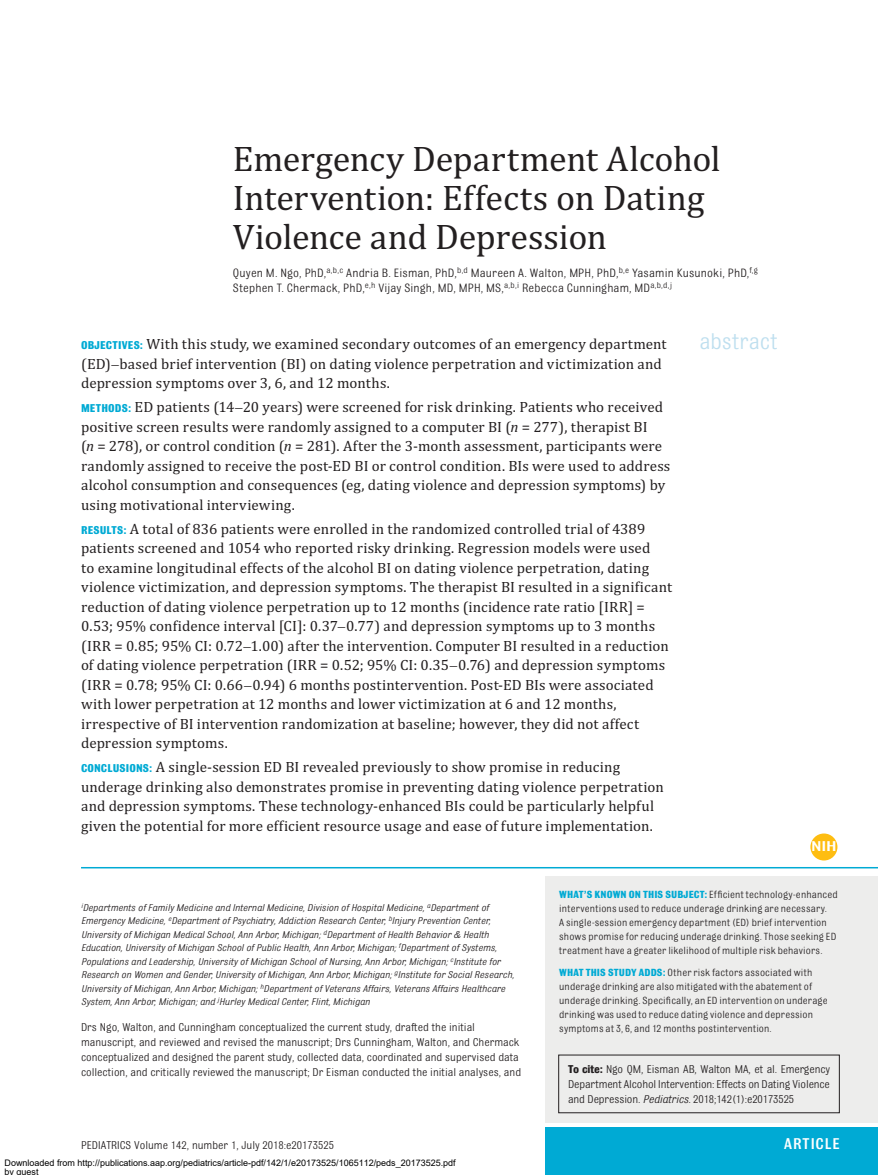
<style>
.page{position:relative;width:878px;height:1175px;background:#fff}
.page>*{position:absolute;margin:0;border:0;box-sizing:border-box;transform-origin:0 0}
.t1{font:36px/39px "Cambria";letter-spacing:-.01em;color:#231f20}
.t2{font:24px "Bulldog Std";color:#bedfef}
.t3{font:16.5px "Bulldog Medium Std";letter-spacing:.055em;color:#fff}
.t4{font:15px/19.5px "Cambria";letter-spacing:.01em;color:#231f20}
.t5{font:15px "Bulldog Medium Std";color:#fff;scale:1.3 1}
.t6{font:12.75px/15px "Bulldog Std";letter-spacing:.01em;color:#231f20}
.t7{font:12px/15px "Bulldog Std";color:#231f20}
.t8{font:10.95px/14px "Bulldog Std";letter-spacing:.015em;color:#231f20}
.t9{font:italic 10.5px/13.5px "Bulldog Std";color:#231f20}
.t10{font:9px/9px "Arial";color:#000}
.s1{font-family:"Bulldog Std";font-weight:700;font-size:12px;color:#00aad4}
.s2{font-family:"STIX General"}
.s3{font-style:italic}
.s4{font-weight:700;color:#00aad4}
.s5{font-weight:700}
</style>
<div class="page">
<div style="left:545px;top:1127px;width:333px;height:47px;background:#00aad4"></div>
<div style="left:810px;top:833px;width:27px;height:27px;background:#febd11;border-radius:50%"></div>
<div style="left:545px;top:876px;width:333px;height:246px;background:#ededec"></div>
<hr style="left:81px;top:867px;width:797px;height:1px;background:#00aad4">
<div style="left:558px;top:1054px;width:281px;height:59px;border:1px solid #231f20"></div>
<h1 class="t1" style="left:233px;top:139px;width:489px">Emergency Department Alcohol<br>Intervention: Effects on Dating<br>Violence and Depression</h1>
<p class="t6" style="left:233px;top:266px;width:526px">Quyen M. Ngo, PhD,<sup>a,b,c</sup> Andria B. Eisman, PhD,<sup>b,d</sup> Maureen A. Walton, MPH, PhD,<sup>b,e</sup> Yasamin Kusunoki, PhD,<sup>f,g<br></sup>Stephen T. Chermack, PhD,<sup>e,h</sup> Vijay Singh, MD, MPH, MS,<sup>a,b,i</sup> Rebecca Cunningham, MD<sup>a,b,d,j</sup></p>
<p class="t4" style="left:81px;top:334px;width:587px"><span class="s1">OBJECTIVES:</span> With this study, we examined secondary outcomes of an emergency department (ED)<span class="s2">–</span>based brief intervention (BI) on dating violence perpetration and victimization and depression symptoms over 3, 6, and 12 months.</p>
<p class="t4" style="left:81px;top:397px;width:591px"><span class="s1">METHODS:</span> ED patients (14<span class="s2">–</span>20 years) were screened for risk drinking. Patients who received positive screen results were randomly assigned to a computer BI (<span class="s3">n</span> = 277), therapist BI<br>(<span class="s3">n</span> = 278), or control condition (<span class="s3">n</span> = 281). After the 3-month assessment, participants were randomly assigned to receive the post-ED BI or control condition. BIs were used to address alcohol consumption and consequences (eg, dating violence and depression symptoms) by using motivational interviewing.</p>
<p class="t4" style="left:81px;top:519px;width:592px"><span class="s1">RESULTS:</span> A total of 836 patients were enrolled in the randomized controlled trial of 4389 patients screened and 1054 who reported risky drinking. Regression models were used<br>to examine longitudinal effects of the alcohol BI on dating violence perpetration, dating violence victimization, and depression symptoms. The therapist BI resulted in a significant reduction of dating violence perpetration up to 12 months (incidence rate ratio [IRR] = 0.53; 95% confidence interval [CI]: 0.37<span class="s2">–</span>0.77) and depression symptoms up to 3 months (IRR = 0.85; 95% CI: 0.72<span class="s2">–</span>1.00) after the intervention. Computer BI resulted in a reduction of dating violence perpetration (IRR = 0.52; 95% CI: 0.35<span class="s2">–</span>0.76) and depression symptoms (IRR = 0.78; 95% CI: 0.66<span class="s2">–</span>0.94) 6 months postintervention. Post-ED BIs were associated with lower perpetration at 12 months and lower victimization at 6 and 12 months, irrespective of BI intervention randomization at baseline; however, they did not affect depression symptoms.</p>
<p class="t4" style="left:81px;top:757px;width:584px"><span class="s1">CONCLUSIONS:</span> A single-session ED BI revealed previously to show promise in reducing underage drinking also demonstrates promise in preventing dating violence perpetration and depression symptoms. These technology-enhanced BIs could be particularly helpful given the potential for more efficient resource usage and ease of future implementation.</p>
<h2 class="t2" style="left:699px;top:329px;width:80px">abstract</h2>
<p class="t5" style="left:811px;top:838px;width:21px">NIH</p>
<p class="t9" style="left:81px;top:901px;width:434px"><sup>i</sup>Departments of Family Medicine and Internal Medicine, Division of Hospital Medicine, <sup>a</sup>Department of Emergency Medicine, <sup>e</sup>Department of Psychiatry, Addiction Research Center, <sup>b</sup>Injury Prevention Center, University of Michigan Medical School, Ann Arbor, Michigan; <sup>d</sup>Department of Health Behavior &amp; Health Education, University of Michigan School of Public Health, Ann Arbor, Michigan; <sup>f</sup>Department of Systems, Populations and Leadership, University of Michigan School of Nursing, Ann Arbor, Michigan; <sup>c</sup>Institute for Research on Women and Gender, University of Michigan, Ann Arbor, Michigan; <sup>g</sup>Institute for Social Research, University of Michigan, Ann Arbor, Michigan; <sup>h</sup>Department of Veterans Affairs, Veterans Affairs Healthcare System, Ann Arbor, Michigan; and <sup>j</sup>Hurley Medical Center, Flint, Michigan</p>
<p class="t7" style="left:81px;top:1019px;width:441px">Drs Ngo, Walton, and Cunningham conceptualized the current study, drafted the initial manuscript, and reviewed and revised the manuscript; Drs Cunningham, Walton, and Chermack conceptualized and designed the parent study, collected data, coordinated and supervised data collection, and critically reviewed the manuscript; Dr Eisman conducted the initial analyses, and</p>
<p class="t7" style="left:81px;top:1138px;width:255px">PEDIATRICS Volume 142, number 1, July 2018:e20173525</p>
<p class="t10" style="left:4px;top:1159px;width:453px">Downloaded from http://publications.aap.org/pediatrics/article-pdf/142/1/e20173525/1065112/peds_20173525.pdf by guest</p>
<p class="t8" style="left:559px;top:888px;width:280px"><span class="s4">WHAT’S KNOWN ON THIS SUBJECT:</span> Efficient technology-enhanced interventions used to reduce underage drinking are necessary.<br>A single-session emergency department (ED) brief intervention shows promise for reducing underage drinking. Those seeking ED treatment have a greater likelihood of multiple risk behaviors.</p>
<p class="t8" style="left:559px;top:965px;width:270px"><span class="s4">WHAT THIS STUDY ADDS:</span> Other risk factors associated with underage drinking are also mitigated with the abatement of underage drinking. Specifically, an ED intervention on underage drinking was used to reduce dating violence and depression symptoms at 3, 6, and 12 months postintervention.</p>
<p class="t7" style="left:568px;top:1062px;width:263px;text-align:justify"><span class="s5">To cite:</span> Ngo QM, Eisman AB, Walton MA, et al. Emergency Department Alcohol Intervention: Effects on Dating Violence and Depression. <span class="s3">Pediatrics.</span> 2018;142(1):e20173525</p>
<p class="t3" style="left:784px;top:1135px;width:57px">ARTICLE</p>
</div>
